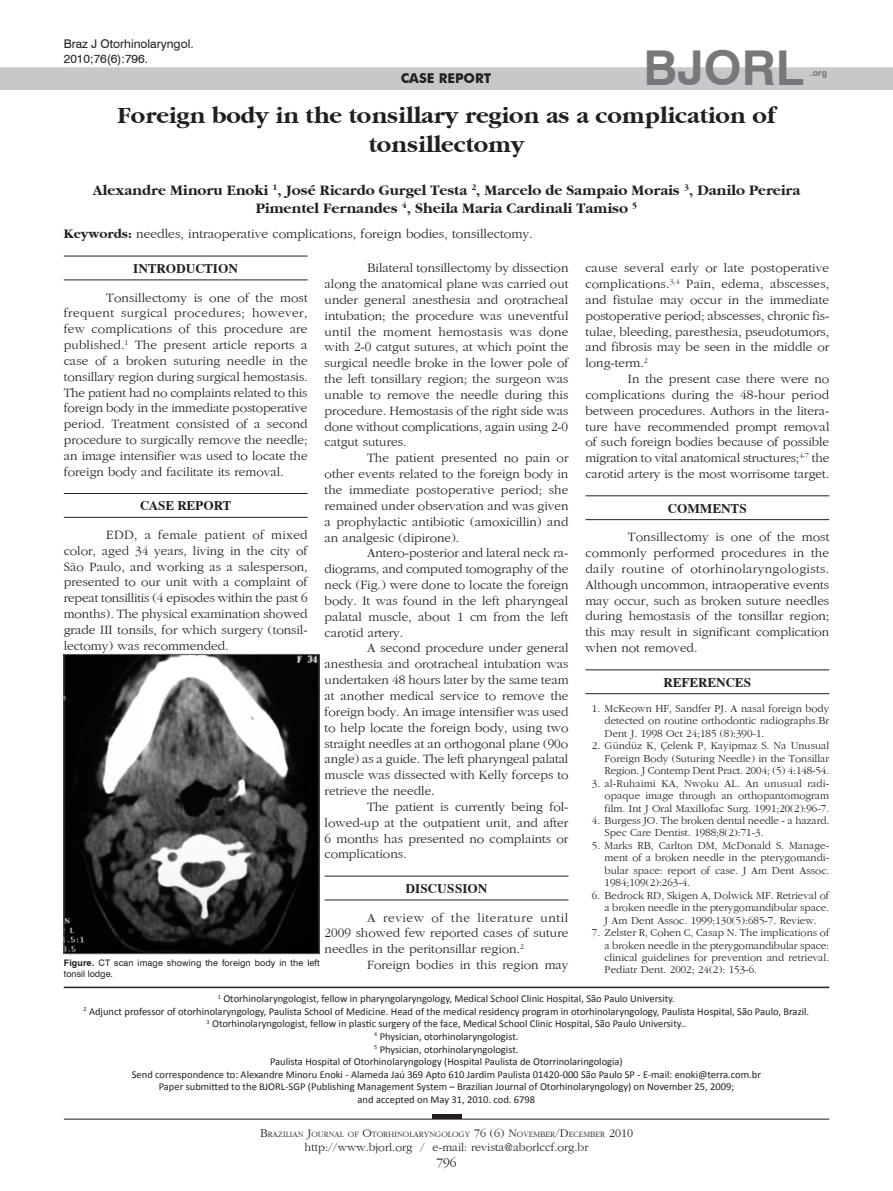
<style>
.page{position:relative;width:893px;height:1191px;background:#fff}
.page>*{position:absolute;margin:0;border:0;box-sizing:border-box;transform-origin:0 0}
.Key_words{font:700 48px "Swiss 721 BT";color:#76787b}
.Título{font:700 24px/28.8px "Gatineau";color:#231f20;text-align:center}
.Autor{font:700 15px/18px "Gatineau";color:#231f20;text-align:center}
.Key_words-2{font:13.5px "Gatineau Plain";color:#231f20}
.Gravata{font:700 13.5px "Futura BT";color:#231f20}
.Texto{font:13.2px/15.9px "Gatineau Plain";color:#231f20;text-align:justify}
.Intertítulo{font:700 13.2px "Dutch 801 BT";color:#231f20}
.t1{font:12px "Gatineau Plain";color:#231f20}
.t2{font:12px "Swiss 721 BT";color:#231f20}
.Bibliografia{font:10.95px/12.5px "Gatineau Plain";color:#231f20;text-align:justify}
.Rodapé{font:10.5px "Calibri";color:#231f20}
.Legenda{font:9px/11.2px "Swiss 721 BT";letter-spacing:.015em;color:#231f20}
.Key_words-3{font:700 9px "Swiss 721 BT";color:#76787b}
.t3{font:8.4px "Gatineau Plain";color:#231f20}
.s1{font-family:"Gatineau";font-weight:700}
.s2{font-weight:700}
.s3{font-size:12px}
</style>
<div class="page">
<hr style="left:64px;top:1118px;width:765px;height:1px;background:#231f20">
<hr style="left:432px;top:1114px;width:29px;height:4px;background:#231f20">
<div style="left:0;top:67px;width:893px;height:23px;background:#c7c8ca"></div>
<hr style="left:64px;top:986px;width:765px;height:2px;background:#231f20">
<hr style="left:64px;top:256px;width:244px;height:1px;background:#231f20">
<hr style="left:64px;top:280px;width:244px;height:1px;background:#231f20">
<hr style="left:64px;top:493px;width:244px;height:1px;background:#231f20">
<hr style="left:64px;top:517px;width:244px;height:1px;background:#231f20">
<hr style="left:325px;top:876px;width:243px;height:1px;background:#231f20">
<hr style="left:325px;top:899px;width:243px;height:1px;background:#231f20">
<hr style="left:585px;top:495px;width:244px;height:1px;background:#231f20">
<hr style="left:585px;top:519px;width:244px;height:1px;background:#231f20">
<hr style="left:585px;top:669px;width:244px;height:1px;background:#231f20">
<hr style="left:585px;top:693px;width:244px;height:1px;background:#231f20">
<img style="left:66px;top:656px;width:251px;height:296px">
<div style="left:64px;top:654px;width:255px;height:300px;border:1px solid #636366"></div>
<p class="t2" style="left:64px;top:37px;width:131px">Braz J Otorhinolaryngol.</p>
<p class="t2" style="left:64px;top:51px;width:86px">2010;76(6):796.</p>
<p class="Key_words" style="left:643px;top:39px;width:162px">BJORL</p>
<p class="Key_words-3" style="left:810px;top:67px;width:18px">.org</p>
<p class="Gravata" style="left:401px;top:70px;width:92px">CASE REPORT</p>
<p class="Título" style="left:117px;top:101px;width:659px">Foreign body in the tonsillary region as a complication of tonsillectomy</p>
<p class="Autor" style="left:93px;top:182px;width:709px">Alexandre Minoru Enoki <sup>1</sup>, José Ricardo Gurgel Testa <sup>2</sup>, Marcelo de Sampaio Morais <sup>3</sup>, Danilo Pereira<br>Pimentel Fernandes <sup>4</sup>, Sheila Maria Cardinali Tamiso <sup>5</sup></p>
<p class="Key_words-2" style="left:64px;top:227px;width:470px"><span class="s1">Keywords:</span> needles, intraoperative complications, foreign bodies, tonsillectomy.</p>
<p class="Texto" style="left:325px;top:260px;width:245px;text-indent:43px">Bilateral tonsillectomy by dissection along the anatomical plane was carried out under general anesthesia and orotracheal intubation; the procedure was uneventful until the moment hemostasis was done with 2-0 catgut sutures, at which point the surgical needle broke in the lower pole of the left tonsillary region; the surgeon was unable to remove the needle during this procedure. Hemostasis of the right side was done without complications, again using 2-0 catgut sutures.</p>
<p class="Texto" style="left:325px;top:450px;width:245px;text-indent:43px">The patient presented no pain or other events related to the foreign body in the immediate postoperative period; she remained under observation and was given a prophylactic antibiotic (amoxicillin) and an analgesic (dipirone).</p>
<p class="Texto" style="left:325px;top:545px;width:245px;text-indent:43px">Antero-posterior and lateral neck ra&shy;diograms, and computed tomography of the neck (Fig.) were done to locate the foreign body. It was found in the left pharyngeal palatal muscle, about 1 cm from the left carotid artery.</p>
<p class="Texto" style="left:325px;top:640px;width:245px;text-indent:43px">A second procedure under general anesthesia and orotracheal intubation was undertaken 48 hours later by the same team at another medical service to remove the foreign body. An image intensifier was used to help locate the foreign body, using two straight needles at an orthogonal plane (90o angle) as a guide. The left pharyngeal palatal muscle was dissected with Kelly forceps to retrieve the needle.</p>
<p class="Texto" style="left:325px;top:799px;width:245px;text-indent:43px">The patient is currently being fol&shy;lowed-up at the outpatient unit, and after 6 months has presented no complaints or complications.</p>
<p class="Intertítulo" style="left:405px;top:880px;width:84px">DISCUSSION</p>
<p class="Texto" style="left:325px;top:909px;width:245px;text-indent:43px">A review of the literature until 2009 showed few reported cases of suture needles in the peritonsillar region.<sup>2</sup></p>
<p class="Texto" style="left:367px;top:957px;width:203px">Foreign bodies in this region may</p>
<p class="Intertítulo" style="left:133px;top:260px;width:106px">INTRODUCTION</p>
<p class="Texto" style="left:64px;top:290px;width:245px;text-indent:43px">Tonsillectomy is one of the most frequent surgical procedures; however, few complications of this procedure are published.<sup>1</sup> The present article reports a case of a broken suturing needle in the tonsillary region during surgical hemostasis.<br>The patient had no complaints related to this foreign body in the immediate postoperative period. Treatment consisted of a second procedure to surgically remove the needle; an image intensifier was used to locate the foreign body and facilitate its removal.</p>
<p class="Intertítulo" style="left:140px;top:498px;width:93px">CASE REPORT</p>
<p class="Texto" style="left:64px;top:527px;width:245px;text-indent:43px">EDD, a female patient of mixed color, aged 34 years, living in the city of São Paulo, and working as a salesperson, presented to our unit with a complaint of repeat tonsillitis (4 episodes within the past 6 months). The physical examination showed grade III tonsils, for which surgery (tonsil&shy;lectomy) was recommended.</p>
<p class="Legenda" style="left:64px;top:957px;width:257px"><span class="s2">Figure.</span> CT scan image showing the foreign body in the left tonsil lodge.</p>
<p class="Texto" style="left:585px;top:260px;width:245px">cause several early or late postoperative complications.<sup>3,4</sup> Pain, edema, abscesses, and fistulae may occur in the immediate postoperative period; abscesses, chronic fis&shy;tulae, bleeding, paresthesia, pseudotumors, and fibrosis may be seen in the middle or long-term.<sup>2</sup></p>
<p class="Texto" style="left:585px;top:371px;width:245px;text-indent:43px">In the present case there were no complications during the 48-hour period between procedures. Authors in the litera&shy;ture have recommended prompt removal of such foreign bodies because of possible migration to vital anatomical structures;<sup>4-7</sup> the carotid artery is the most worrisome target.</p>
<p class="Intertítulo" style="left:668px;top:500px;width:80px">COMMENTS</p>
<p class="Texto" style="left:585px;top:529px;width:245px;text-indent:43px">Tonsillectomy is one of the most commonly performed procedures in the daily routine of otorhinolaryngologists.<br>Although uncommon, intraoperative events may occur, such as broken suture needles during hemostasis of the tonsillar region; this may result in significant complication when not removed.</p>
<p class="Intertítulo" style="left:663px;top:674px;width:89px">REFERENCES</p>
<p class="Bibliografia" style="left:605px;top:702px;width:226px;text-indent:-13px">1. McKeown HF, Sandfer PJ. A nasal foreign body detected on routine orthodontic radiographs.Br Dent J. 1998 Oct 24;185 (8):390-1.</p>
<p class="Bibliografia" style="left:605px;top:740px;width:226px;text-indent:-13px">2. Gündüz K, Çelenk P, Kayipmaz S. Na Unusual Foreign Body (Suturing Needle) in the Tonsillar Region. J Contemp Dent Pract. 2004; (5) 4:148-54.</p>
<p class="Bibliografia" style="left:605px;top:777px;width:226px;text-indent:-13px">3. al-Ruhaimi KA, Nwoku AL. An unusual radi&shy;opaque image through an orthopantomogram film. Int J Oral Maxillofac Surg. 1991;20(2):96-7.</p>
<p class="Bibliografia" style="left:605px;top:814px;width:226px;text-indent:-13px">4. Burgess JO. The broken dental needle - a hazard.<br>Spec Care Dentist. 1988;8(2):71-3.</p>
<p class="Bibliografia" style="left:605px;top:839px;width:226px;text-indent:-13px">5. Marks RB, Carlton DM, McDonald S. Manage&shy;ment of a broken needle in the pterygomandi&shy;bular space: report of case. J Am Dent Assoc.<br>1984;109(2):263-4.</p>
<p class="Bibliografia" style="left:605px;top:889px;width:226px;text-indent:-13px">6. Bedrock RD, Skigen A, Dolwick MF. Retrieval of a broken needle in the pterygomandibular space.<br>J Am Dent Assoc. 1999;130(5):685-7. Review.</p>
<p class="Bibliografia" style="left:605px;top:926px;width:226px;text-indent:-13px">7. Zelster R, Cohen C, Casap N. The implications of a broken needle in the pterygomandibular space: clinical guidelines for prevention and retrieval.<br>Pediatr Dent. 2002; 24(2): 153-6.</p>
<p class="Rodapé" style="left:218px;top:992px;width:459px"><sup>1</sup> Otorhinolaryngologist, fellow in pharyngolaryngology, Medical School Clinic Hospital, São Paulo University.</p>
<p class="Rodapé" style="left:84px;top:1004px;width:727px"><sup>2</sup> Adjunct professor of otorhinolaryngology, Paulista School of Medicine. Head of the medical residency program in otorhinolaryngology, Paulista Hospital, São Paulo, Brazil.</p>
<p class="Rodapé" style="left:207px;top:1017px;width:481px"><sup>3</sup> Otorhinolaryngologist, fellow in plastic surgery of the face, Medical School Clinic Hospital, São Paulo University..</p>
<p class="Rodapé" style="left:374px;top:1030px;width:146px"><sup>4</sup> Physician, otorhinolaryngologist.</p>
<p class="Rodapé" style="left:374px;top:1042px;width:146px"><sup>5</sup> Physician, otorhinolaryngologist.</p>
<p class="Rodapé" style="left:270px;top:1055px;width:354px">Paulista Hospital of Otorhinolaryngology (Hospital Paulista de Otorrinolaringologia)</p>
<p class="Rodapé" style="left:132px;top:1067px;width:631px">Send correspondence to: Alexandre Minoru Enoki - Alameda Jaú 369 Apto 610 Jardim Paulista 01420-000 São Paulo SP - E-mail: enoki@terra.com.br</p>
<p class="Rodapé" style="left:159px;top:1080px;width:577px">Paper submitted to the BJORL-SGP (Publishing Management System – Brazilian Journal of Otorhinolaryngology) on November 25, 2009;</p>
<p class="Rodapé" style="left:358px;top:1093px;width:179px">and accepted on May 31, 2010. cod. 6798</p>
<p class="t3" style="left:260px;top:1129px;width:374px"><span class="s3">B</span>RAZILIAN <span class="s3">J</span>OURNAL OF <span class="s3">O</span>TORHINOLARYNGOLOGY <span class="s3">76 (6) N</span>OVEMBER<span class="s3">/D</span>ECEMBER <span class="s3">2010</span></p>
<p class="t1" style="left:305px;top:1141px;width:285px">http://www.bjorl.org / e-mail: revista@aborlccf.org.br</p>
<p class="Key_words-2" style="left:436px;top:1155px;width:22px">796</p>
</div>
